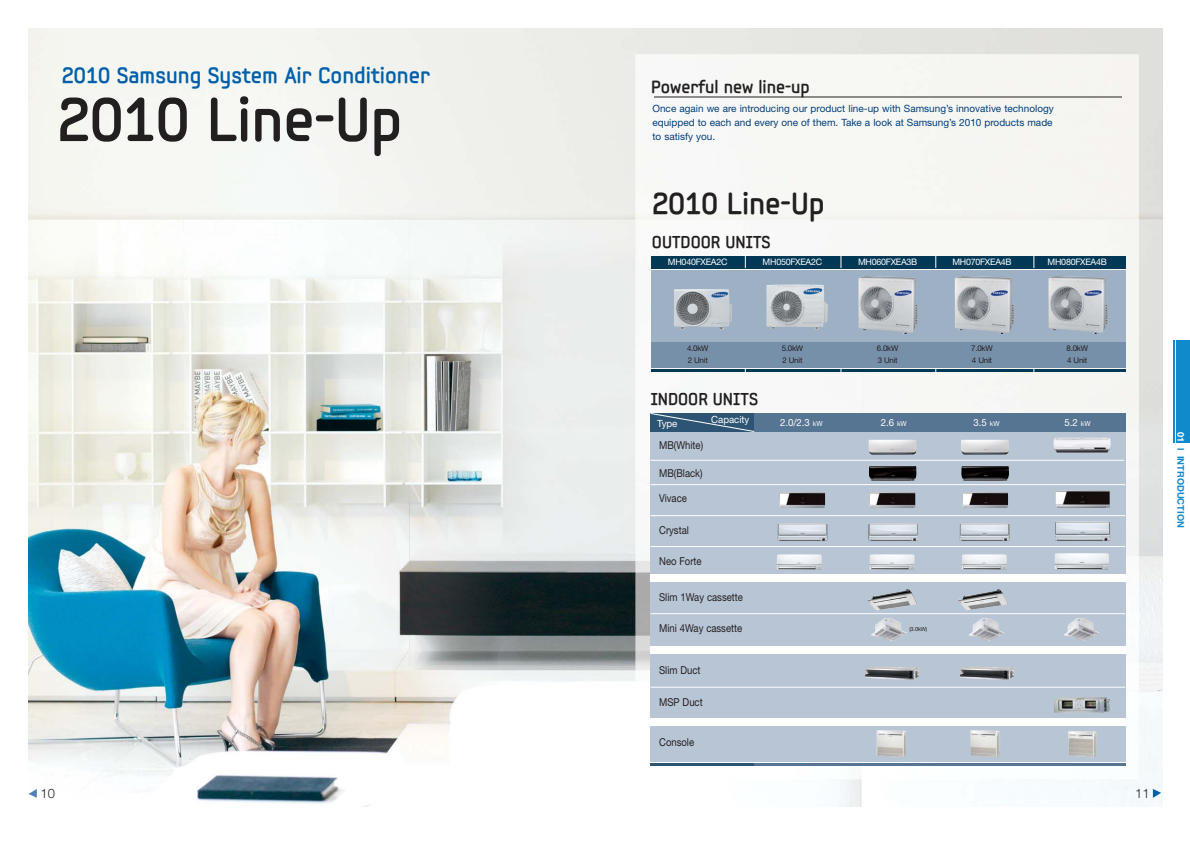
<style>
.page{position:relative;width:1190px;height:841px;background:#fff}
.page>*{position:absolute;margin:0;border:0;box-sizing:border-box;transform-origin:0 0}
.t1{font:700 60px "Samsung Imagination Modern";color:#231f20}
.t2{font:700 30px "Samsung Imagination Modern";color:#231f20}
.t3{font:700 22px "Samsung Imagination Modern";color:#0060a9}
.t4{font:700 17.5px "Samsung Imagination Modern";color:#231f20}
.t5{font:700 17px "Samsung Imagination Modern";color:#231f20}
.t6{font:300 13px "Helvetica Neue";color:#231f20}
.t7{font:10.9px "Helvetica Neue";color:#231f20;scale:.87 1}
.t8{font:10px/14px "Helvetica Neue";color:#013d7b}
.t9{font:9.9px "Helvetica Neue";color:#fff}
.t10{font:700 9.3px "Helvetica Neue";color:#108acb}
.t11{font:8.9px "Helvetica Neue";letter-spacing:-.03em;color:#fff}
.t12{font:7.9px/11.9px "Helvetica Neue";letter-spacing:-.03em;color:#231f20}
.t13{font:5.7px "Helvetica Neue";color:#231f20}
.s1{font-size:6.9px}
.s2{color:#fff}
</style>
<div class="page">
<img style="left:28px;top:29px;width:1134px;height:778px">
<div style="left:651px;top:432px;width:475px;height:330px;background:#fff"></div>
<div style="left:1176px;top:340px;width:14px;height:103px;background:#108acb"></div>
<hr style="left:1174px;top:340px;width:1px;height:103px;background:#108acb">
<div style="left:652px;top:256px;width:474px;height:12px;background:#003856"></div>
<hr style="left:652px;top:369px;width:474px;height:3px;background:#003856">
<div style="left:652px;top:270px;width:474px;height:73px;background:#9eb0c4"></div>
<div style="left:652px;top:342px;width:474px;height:25px;background:#7790aa"></div>
<img style="left:1049px;top:276px;width:58px;height:58px">
<img style="left:955px;top:276px;width:59px;height:58px">
<img style="left:858px;top:276px;width:59px;height:58px">
<img style="left:767px;top:285px;width:61px;height:44px">
<img style="left:674px;top:289px;width:58px;height:40px">
<svg style="left:745px;top:254px;width:1px;height:14px"></svg>
<svg style="left:840px;top:254px;width:1px;height:14px"></svg>
<svg style="left:935px;top:254px;width:1px;height:14px"></svg>
<svg style="left:1033px;top:254px;width:1px;height:14px"></svg>
<div style="left:651px;top:413px;width:475px;height:19px;background:#567592"></div>
<div style="left:651px;top:432px;width:475px;height:142px;background:#b8c5d5"></div>
<div style="left:651px;top:727px;width:475px;height:35px;background:#b8c5d5"></div>
<div style="left:651px;top:582px;width:475px;height:64px;background:#b8c5d5"></div>
<div style="left:651px;top:654px;width:475px;height:64px;background:#b8c5d5"></div>
<hr style="left:651px;top:763px;width:475px;height:2px;background:#567592">
<hr style="left:651px;top:763px;width:103px;height:2px;background:#2d5573">
<svg style="left:650px;top:413px;width:105px;height:19px;background:#385e7a"></svg>
<hr style="left:650px;top:484px;width:475px;height:1px;background:#fff">
<hr style="left:650px;top:460px;width:474px;height:1px;background:#fff">
<hr style="left:650px;top:515px;width:475px;height:1px;background:#fff">
<hr style="left:650px;top:546px;width:475px;height:1px;background:#fff">
<hr style="left:650px;top:613px;width:475px;height:1px;background:#fff">
<hr style="left:650px;top:687px;width:475px;height:1px;background:#fff">
<img style="left:969px;top:618px;width:36px;height:23px">
<img style="left:871px;top:618px;width:36px;height:23px">
<img style="left:1064px;top:618px;width:35px;height:23px">
<img style="left:865px;top:667px;width:54px;height:13px">
<img style="left:960px;top:667px;width:54px;height:13px">
<img style="left:868px;top:440px;width:49px;height:15px">
<img style="left:869px;top:466px;width:48px;height:15px">
<img style="left:961px;top:466px;width:48px;height:15px">
<img style="left:961px;top:440px;width:48px;height:15px">
<img style="left:779px;top:492px;width:46px;height:16px">
<img style="left:869px;top:492px;width:46px;height:16px">
<img style="left:962px;top:492px;width:46px;height:16px">
<img style="left:1055px;top:490px;width:55px;height:18px">
<img style="left:777px;top:554px;width:45px;height:16px">
<img style="left:870px;top:554px;width:45px;height:16px">
<img style="left:962px;top:554px;width:45px;height:16px">
<img style="left:1055px;top:553px;width:54px;height:17px">
<img style="left:868px;top:589px;width:49px;height:21px">
<img style="left:958px;top:589px;width:49px;height:21px">
<img style="left:1068px;top:731px;width:29px;height:26px">
<img style="left:1053px;top:438px;width:58px;height:15px">
<img style="left:777px;top:523px;width:51px;height:18px">
<img style="left:868px;top:523px;width:50px;height:18px">
<img style="left:959px;top:523px;width:51px;height:18px">
<img style="left:1055px;top:521px;width:56px;height:20px">
<img style="left:970px;top:730px;width:30px;height:27px">
<img style="left:877px;top:730px;width:29px;height:27px">
<img style="left:1053px;top:697px;width:57px;height:16px">
<hr style="left:654px;top:97px;width:468px;height:1px;background:#231f20">
<svg style="left:1153px;top:789px;width:8px;height:9px"></svg>
<svg style="left:29px;top:789px;width:8px;height:9px"></svg>
<h3 class="t3" style="left:62px;top:67px;width:370px">2010 Samsung System Air Conditioner</h3>
<h1 class="t1" style="left:57px;top:98px;width:347px">2010 Line-Up</h1>
<h3 class="t4" style="left:651px;top:81px;width:160px">Powerful new line-up</h3>
<p class="t8" style="left:652px;top:102px;width:403px">Once again we are introducing our product line-up with Samsung’s innovative technology equipped to each and every one of them. Take a look at Samsung’s 2010 products made to satisfy you.</p>
<h2 class="t2" style="left:652px;top:192px;width:174px">2010 Line-Up</h2>
<h3 class="t5" style="left:652px;top:236px;width:120px">OUTDOOR UNITS</h3>
<p class="t11" style="left:668px;top:258px;width:61px">MH040FXEA2C</p>
<p class="t11" style="left:763px;top:258px;width:61px">MH050FXEA2C</p>
<p class="t11" style="left:858px;top:258px;width:61px">MH060FXEA3B</p>
<p class="t11" style="left:952px;top:258px;width:61px">MH070FXEA4B</p>
<p class="t11" style="left:1048px;top:258px;width:61px">MH080FXEA4B</p>
<p class="t12" style="left:687px;top:343px;width:23px">4.0kW<br>2 Unit</p>
<p class="t12" style="left:782px;top:343px;width:23px">5.0kW<br>2 Unit</p>
<p class="t12" style="left:877px;top:343px;width:23px">6.0kW<br>3 Unit</p>
<p class="t12" style="left:971px;top:343px;width:23px">7.0kW<br>4 Unit</p>
<p class="t12" style="left:1067px;top:343px;width:23px">8.0kW<br>4 Unit</p>
<h3 class="t5" style="left:651px;top:393px;width:109px">INDOOR UNITS</h3>
<p class="t9" style="left:657px;top:420px;width:22px">Type</p>
<p class="t9" style="left:780px;top:419px;width:44px">2.0/2.3 <span class="s1">kW</span></p>
<p class="t9" style="left:881px;top:419px;width:28px">2.6 <span class="s1">kW</span></p>
<p class="t9" style="left:974px;top:419px;width:28px">3.5 <span class="s1">kW</span></p>
<p class="t9" style="left:1065px;top:419px;width:28px">5.2 <span class="s1">kW</span></p>
<p class="t9" style="left:711px;top:415px;width:40px">Capacity</p>
<p class="t7" style="left:659px;top:441px;width:52px">MB(White)</p>
<p class="t7" style="left:659px;top:469px;width:51px">MB(Black)</p>
<p class="t7" style="left:659px;top:495px;width:33px">Vivace</p>
<p class="t7" style="left:659px;top:526px;width:36px">Crystal</p>
<p class="t7" style="left:659px;top:557px;width:50px">Neo Forte</p>
<p class="t7" style="left:659px;top:593px;width:98px">Slim 1Way cassette</p>
<p class="t7" style="left:659px;top:624px;width:97px">Mini 4Way cassette</p>
<p class="t7" style="left:659px;top:667px;width:49px">Slim Duct</p>
<p class="t7" style="left:659px;top:698px;width:52px">MSP Duct</p>
<p class="t7" style="left:659px;top:738px;width:42px">Console</p>
<p class="t13" style="left:909px;top:627px;width:19px">(3.0kW)</p>
<h3 class="t6" style="left:41px;top:788px;width:16px">10</h3>
<h3 class="t6" style="left:1135px;top:788px;width:16px">11</h3>
<p class="t10" style="left:1184px;top:432px;width:98px;rotate:90deg"><span class="s2">01</span> l INTRODUCTION</p>
</div>
